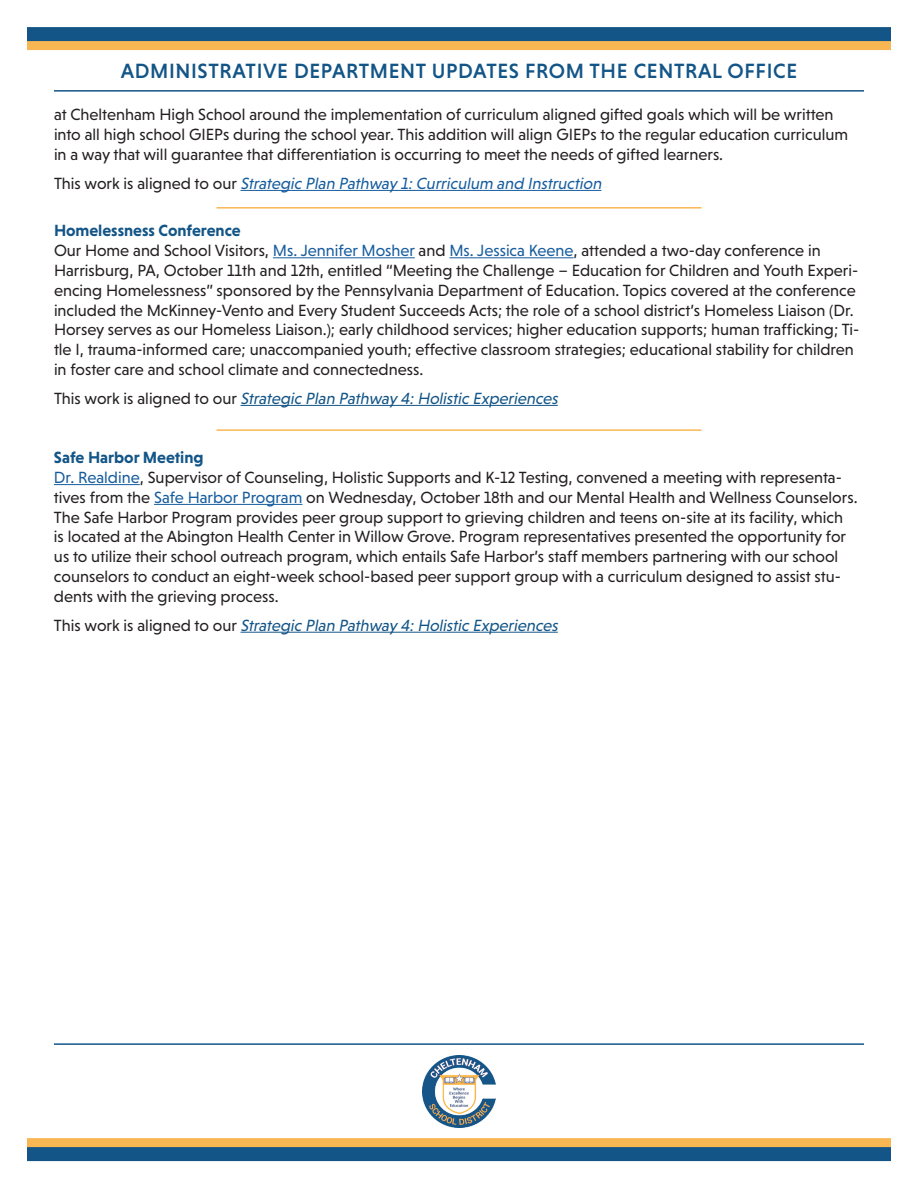
<style>
.page{position:relative;width:918px;height:1188px;background:#fff}
.page>*{position:absolute;margin:0;border:0;box-sizing:border-box;transform-origin:0 0}
.t1{font:500 21px "Niveau Grotesk";letter-spacing:.03em;color:#135587}
.t2{font:16.5px/19.8px "Niveau Grotesk";color:#231f20}
.t3{font:italic 16.5px "Niveau Grotesk";color:#135587}
.t4{font:italic 16.5px "Niveau Grotesk";color:#175d9e}
.s1{font-style:normal;color:#231f20}
.s2{font-weight:700;color:#135587}
.s3{color:#175d9e}
</style>
<div class="page">
<hr style="left:54px;top:90px;width:810px;height:2px;background:#135587">
<div style="left:27px;top:27px;width:864px;height:15px;background:#135587"></div>
<div style="left:27px;top:41px;width:864px;height:9px;background:#f9b753"></div>
<div style="left:27px;top:1146px;width:864px;height:15px;background:#135587"></div>
<div style="left:27px;top:1138px;width:864px;height:9px;background:#f9b753"></div>
<hr style="left:54px;top:1043px;width:810px;height:2px;background:#135587">
<img style="left:423px;top:1055px;width:72px;height:73px">
<hr style="left:273px;top:257px;width:142px;height:1px;background:#175d9e">
<hr style="left:450px;top:257px;width:124px;height:1px;background:#175d9e">
<hr style="left:241px;top:405px;width:317px;height:1px;background:#135587">
<hr style="left:54px;top:484px;width:86px;height:1px;background:#175d9e">
<hr style="left:154px;top:504px;width:148px;height:1px;background:#175d9e">
<hr style="left:241px;top:632px;width:317px;height:1px;background:#135587">
<hr style="left:217px;top:429px;width:484px;height:2px;background:#f9b753">
<hr style="left:217px;top:207px;width:484px;height:2px;background:#f9b753">
<hr style="left:241px;top:190px;width:360px;height:1px;background:#175d9e">
<p class="t1" style="left:121px;top:59px;width:678px">ADMINISTRATIVE DEPARTMENT UPDATES FROM THE CENTRAL OFFICE</p>
<p class="t2" style="left:54px;top:105px;width:796px">at Cheltenham High School around the implementation of curriculum aligned gifted goals which will be written into all high school GIEPs during the school year. This addition will align GIEPs to the regular education curriculum in a way that will guarantee that differentiation is occurring to meet the needs of gifted learners.</p>
<p class="t4" style="left:54px;top:174px;width:552px"><span class="s1">T h i s w o r k i s a l i g n e d to o u r</span> Strategic Plan Pathway 1:Curriculum and Instruction</p>
<p class="t2" style="left:54px;top:221px;width:807px"><span class="s2">Homelessness Conference<br></span>Our Home and School Visitors, <span class="s3">Ms. Jennifer Mosher</span> and <span class="s3">Ms. Jessica Keene</span>, attended a two-day conference in Harrisburg, PA, October 11th and 12th, entitled “Meeting the Challenge – Education for Children and Youth Experi&shy;encing Homelessness” sponsored by the Pennsylvania Department of Education. Topics covered at the conference included the McKinney-Vento and Every Student Succeeds Acts; the role of a school district’s Homeless Liaison (Dr.<br>Horsey serves as our Homeless Liaison.); early childhood services; higher education supports; human trafficking; Ti&shy;tle I, trauma-informed care; unaccompanied youth; effective classroom strategies; educational stability for children in foster care and school climate and connectedness.</p>
<p class="t3" style="left:54px;top:389px;width:509px"><span class="s1">T h i s w o r k i s a l i g n e d t o o u r</span> Strategic Plan Pathway 4:Holistic Experiences</p>
<p class="t2" style="left:54px;top:448px;width:805px"><span class="s2">Safe Harbor Meeting<br></span><span class="s3">Dr. Realdine</span>, Supervisor of Counseling, Holistic Supports and K-12 Testing, convened a meeting with representa&shy;tives from the <span class="s3">Safe Harbor Program</span> on Wednesday, October 18th and our Mental Health and Wellness Counselors.<br>The Safe Harbor Program provides peer group support to grieving children and teens on-site at its facility, which<br>is located at the Abington Health Center in Willow Grove. Program representatives presented the opportunity for us to utilize their school outreach program, which entails Safe Harbor’s staff members partnering with our school counselors to conduct an eight-week school-based peer support group with a curriculum designed to assist stu&shy;dents with the grieving process.</p>
<p class="t3" style="left:54px;top:616px;width:509px"><span class="s1">T h i s w o r k i s a l i g n e d t o o u r</span> Strategic Plan Pathway 4:Holistic Experiences</p>
</div>
